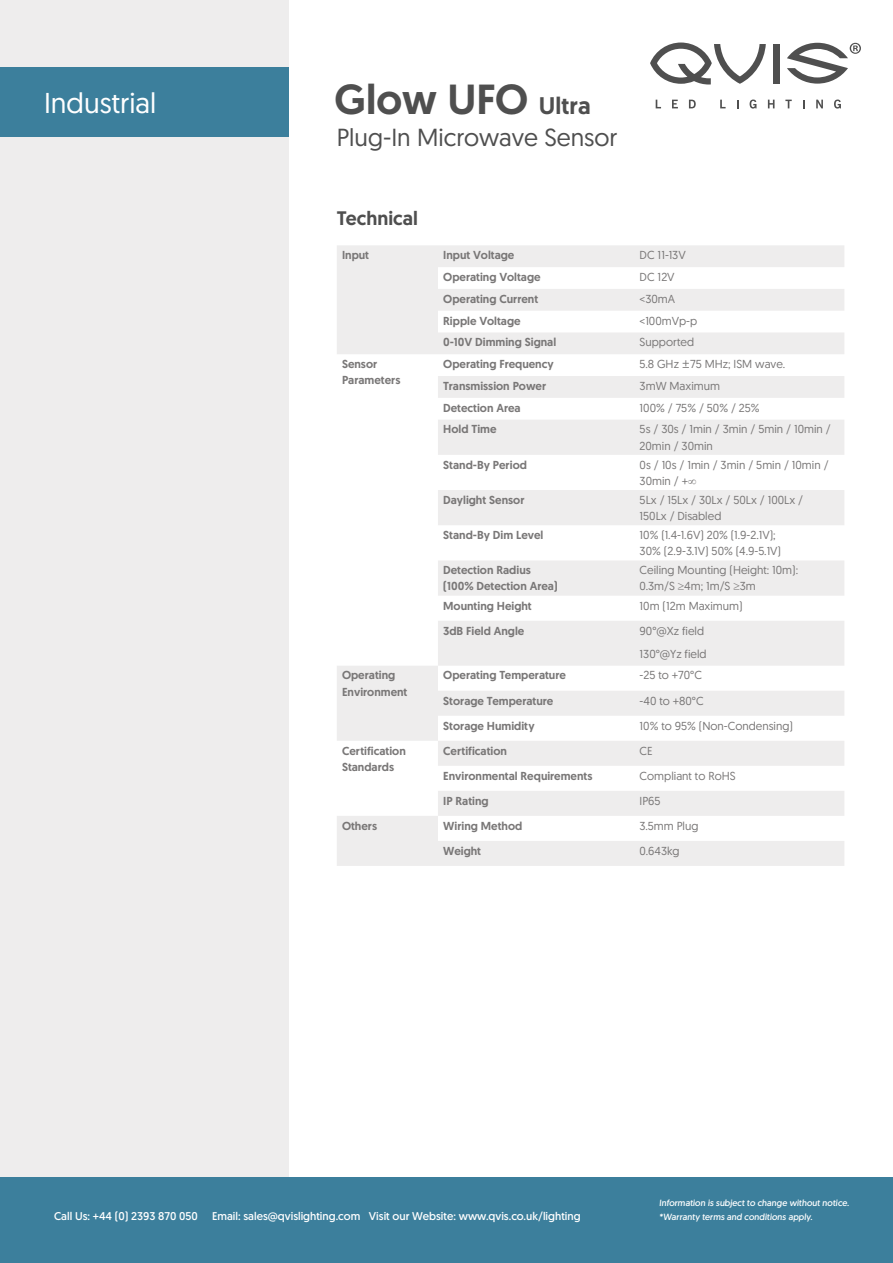
<style>
.page{position:relative;width:893px;height:1263px;background:#fff}
.page>*{position:absolute;margin:0;border:0;box-sizing:border-box;transform-origin:0 0}
.t1{font:500 42px "Geomanist";color:#4f4f4f}
.t2{font:28.65px "Geomanist";color:#fff}
.t3{font:24.6px "Geomanist";color:#4f4f4f}
.t4{font:500 19.5px "Geomanist";color:#4f4f4f}
.t5{font:500 11.55px/16px "Geomanist";color:#797777}
.t6{font:11.55px/16px "Geomanist";color:#797777}
.t7{font:11.25px "Geomanist";color:#fff}
.t8{font:9px/13.5px "Geomanist";color:#fff}
.s1{font-size:24px}
.s2{font-family:"Acumin Pro"}
</style>
<div class="page">
<div style="left:0;top:0;width:288px;height:1212px;background:#eeeded"></div>
<div style="left:0;top:1178px;width:893px;height:85px;background:#3c7f9c"></div>
<div style="left:0;top:67px;width:288px;height:69px;background:#3c7f9c"></div>
<svg style="left:773px;top:44px;width:6px;height:39px"></svg>
<svg style="left:650px;top:43px;width:116px;height:42px"></svg>
<svg style="left:787px;top:43px;width:74px;height:41px"></svg>
<svg style="left:656px;top:100px;width:5px;height:8px"></svg>
<svg style="left:672px;top:100px;width:6px;height:8px"></svg>
<svg style="left:689px;top:100px;width:7px;height:8px"></svg>
<svg style="left:720px;top:100px;width:6px;height:8px"></svg>
<svg style="left:750px;top:100px;width:6px;height:9px"></svg>
<svg style="left:768px;top:100px;width:6px;height:8px"></svg>
<svg style="left:785px;top:100px;width:7px;height:8px"></svg>
<svg style="left:816px;top:100px;width:7px;height:8px"></svg>
<svg style="left:834px;top:100px;width:7px;height:9px"></svg>
<svg style="left:337px;top:245px;width:507px;height:621px;fill:#f3f2f2"></svg>
<svg style="left:337px;top:666px;width:101px;height:200px"></svg>
<h2 class="t2" style="left:44px;top:84px;width:114px">Industrial</h2>
<h1 class="t1" style="left:335px;top:72px;width:257px">Glow UFO <span class="s1">Ultra</span></h1>
<h3 class="t3" style="left:337px;top:121px;width:282px">Plug-In Microwave Sensor</h3>
<h3 class="t4" style="left:337px;top:205px;width:83px">Technical</h3>
<p class="t5" style="left:342px;top:247px;width:29px">Input</p>
<p class="t5" style="left:443px;top:247px;width:73px">Input Voltage</p>
<p class="t6" style="left:640px;top:247px;width:48px">DC 11-13V</p>
<p class="t5" style="left:443px;top:269px;width:99px">Operating Voltage</p>
<p class="t6" style="left:640px;top:269px;width:37px">DC 12V</p>
<p class="t5" style="left:443px;top:291px;width:97px">Operating Current</p>
<p class="t6" style="left:640px;top:290px;width:37px">&lt;30mA</p>
<p class="t5" style="left:443px;top:312px;width:79px">Ripple Voltage</p>
<p class="t6" style="left:640px;top:312px;width:59px">&lt;100mVp-p</p>
<p class="t5" style="left:443px;top:334px;width:115px">0-10V Dimming Signal</p>
<p class="t6" style="left:640px;top:334px;width:56px">Supported</p>
<p class="t5" style="left:342px;top:356px;width:60px">Sensor<br>Parameters</p>
<p class="t5" style="left:443px;top:356px;width:112px">Operating Frequency</p>
<p class="t6" style="left:640px;top:356px;width:147px">5.8 GHz <span class="s2">±</span>75 MHz; ISM wave.</p>
<p class="t5" style="left:443px;top:378px;width:105px">Transmission Power</p>
<p class="t6" style="left:640px;top:377px;width:82px">3mW Maximum</p>
<p class="t5" style="left:443px;top:399px;width:79px">Detection Area</p>
<p class="t6" style="left:640px;top:399px;width:122px">100% / 75% / 50% / 25%</p>
<p class="t5" style="left:443px;top:421px;width:55px">Hold Time</p>
<p class="t6" style="left:640px;top:421px;width:193px">5s / 30s / 1min / 3min / 5min / 10min /<br>20min / 30min</p>
<p class="t5" style="left:443px;top:456px;width:85px">Stand-By Period</p>
<p class="t6" style="left:640px;top:456px;width:190px">0s / 10s / 1min / 3min / 5min / 10min /<br>30min / +∞</p>
<p class="t5" style="left:443px;top:492px;width:83px">Daylight Sensor</p>
<p class="t6" style="left:640px;top:491px;width:165px">5Lx / 15Lx / 30Lx / 50Lx / 100Lx /<br>150Lx / Disabled</p>
<p class="t5" style="left:443px;top:527px;width:102px">Stand-By Dim Level</p>
<p class="t6" style="left:640px;top:527px;width:143px">10% (1.4-1.6V) 20% (1.9-2.1V);<br>30% (2.9-3.1V) 50% (4.9-5.1V)</p>
<p class="t5" style="left:443px;top:562px;width:116px">Detection Radius (100% Detection Area)</p>
<p class="t6" style="left:640px;top:562px;width:160px">Ceiling Mounting (Height: 10m):<br>0.3m/S ≥4m; 1m/S ≥3m</p>
<p class="t5" style="left:443px;top:597px;width:90px">Mounting Height</p>
<p class="t6" style="left:640px;top:597px;width:104px">10m (12m Maximum)</p>
<p class="t5" style="left:443px;top:622px;width:83px">3dB Field Angle</p>
<p class="t6" style="left:640px;top:619px;width:69px;line-height:23.1px">90°@Xz field<br>130°@Yz field</p>
<p class="t5" style="left:342px;top:667px;width:67px">Operating<br>Environment</p>
<p class="t5" style="left:443px;top:667px;width:124px">Operating Temperature</p>
<p class="t6" style="left:640px;top:667px;width:64px">-25 to +70°C</p>
<p class="t5" style="left:443px;top:692px;width:112px">Storage Temperature</p>
<p class="t6" style="left:640px;top:692px;width:66px">-40 to +80°C</p>
<p class="t5" style="left:443px;top:717px;width:93px">Storage Humidity</p>
<p class="t6" style="left:640px;top:717px;width:155px">10% to 95% (Non-Condensing)</p>
<p class="t5" style="left:342px;top:742px;width:65px">Certification<br>Standards</p>
<p class="t5" style="left:443px;top:742px;width:65px">Certification</p>
<p class="t6" style="left:640px;top:742px;width:15px">CE</p>
<p class="t5" style="left:443px;top:767px;width:151px">Environmental Requirements</p>
<p class="t6" style="left:640px;top:767px;width:97px">Compliant to RoHS</p>
<p class="t5" style="left:443px;top:792px;width:47px">IP Rating</p>
<p class="t6" style="left:640px;top:792px;width:23px">IP65</p>
<p class="t5" style="left:342px;top:817px;width:37px">Others</p>
<p class="t5" style="left:443px;top:817px;width:81px">Wiring Method</p>
<p class="t6" style="left:640px;top:817px;width:60px">3.5mm Plug</p>
<p class="t5" style="left:443px;top:842px;width:39px">Weight</p>
<p class="t6" style="left:640px;top:842px;width:41px">0.643kg</p>
<p class="t7" style="left:54px;top:1208px;width:145px">Call Us: +44 (0) 2393 870 050</p>
<p class="t7" style="left:212px;top:1208px;width:370px">Email: sales@qvislighting.com Visit our Website: www.qvis.co.uk/lighting</p>
<p class="t8" style="left:659px;top:1196px;width:193px">Information is subject to change without notice. *Warranty terms and conditions apply.</p>
</div>
